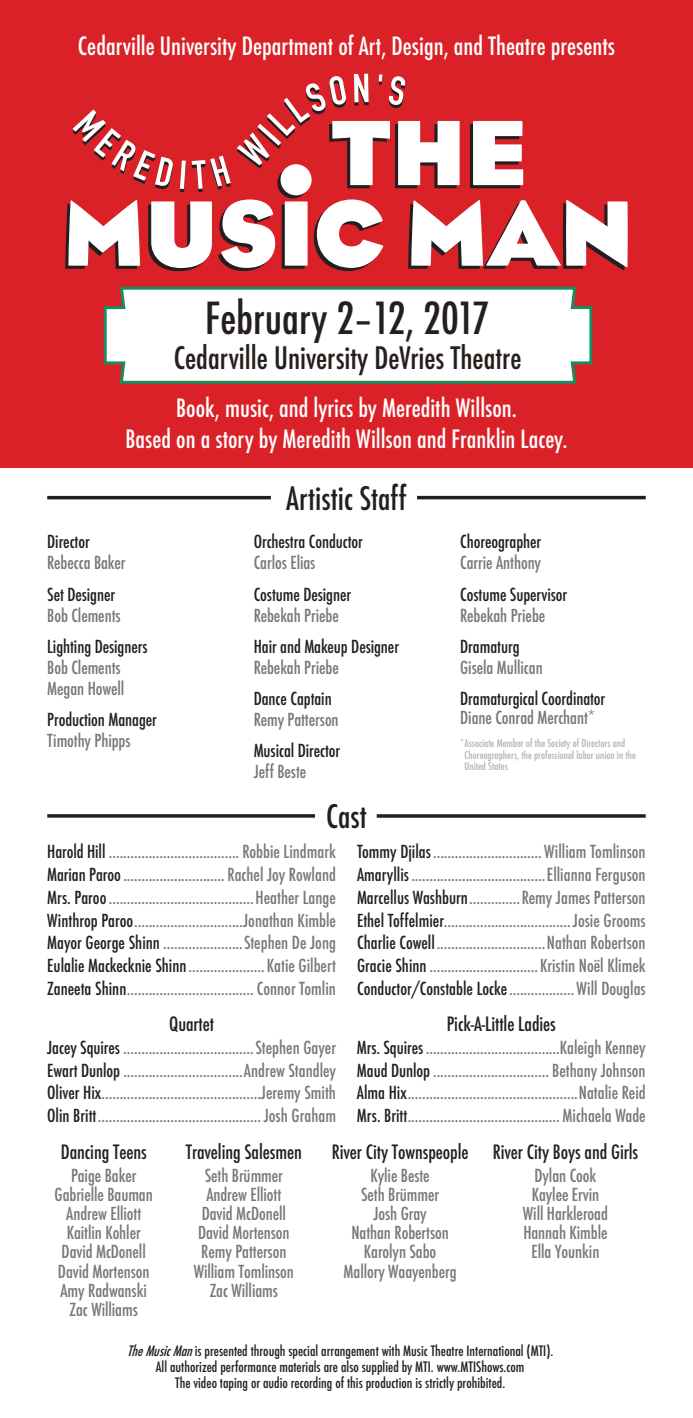
<style>
.page{position:relative;width:693px;height:1418px;background:#fff}
.page>*{position:absolute;margin:0;border:0;box-sizing:border-box;transform-origin:0 0}
.t1{font:500 condensed 42.88px "Futura";color:#231f20}
.Category{font:500 condensed 31.5px "Futura";color:#231f20}
.t2{font:500 condensed 30.1px "Futura";color:#231f20}
.Name{font:500 condensed 24.5px "Futura";color:#fff}
.Name-2{font:500 condensed 19.25px "Futura";letter-spacing:-.005em;color:#231f20}
.Name-3{font:500 condensed 17.5px "Futura";letter-spacing:-.005em;color:#76787b}
.t3{font:500 condensed 17.5px "Futura";letter-spacing:-.005em;color:#231f20}
.Name-4{font:500 condensed 14px "Futura";color:#231f20}
.Subtext{font:500 condensed 10.5px "Futura";color:#b2b3b7}
.s1{color:#231f20}
.s2{font-style:italic}
</style>
<div class="page">
<hr style="left:377px;top:814px;width:269px;height:3px;background:#231f20">
<hr style="left:47px;top:814px;width:268px;height:3px;background:#231f20">
<hr style="left:47px;top:496px;width:224px;height:3px;background:#231f20">
<hr style="left:417px;top:496px;width:229px;height:3px;background:#231f20">
<div style="left:0;top:0;width:693px;height:467px;background:#db2128"></div>
<svg style="left:282px;top:204px;width:22px;height:65px"></svg>
<svg style="left:277px;top:167px;width:31px;height:31px"></svg>
<svg style="left:65px;top:199px;width:75px;height:70px"></svg>
<svg style="left:148px;top:201px;width:64px;height:70px"></svg>
<svg style="left:218px;top:199px;width:57px;height:72px"></svg>
<div style="left:285px;top:201px;width:23px;height:65px;background:#fff"></div>
<svg style="left:314px;top:199px;width:69px;height:72px"></svg>
<svg style="left:408px;top:199px;width:220px;height:72px"></svg>
<svg style="left:470px;top:121px;width:53px;height:67px;background:#ddcacb"></svg>
<svg style="left:73px;top:109px;width:100px;height:80px"></svg>
<svg style="left:180px;top:160px;width:6px;height:32px"></svg>
<svg style="left:192px;top:156px;width:39px;height:36px"></svg>
<svg style="left:237px;top:74px;width:223px;height:114px"></svg>
<div style="left:281px;top:164px;width:31px;height:31px;background:#fff;border-radius:50%"></div>
<svg style="left:103px;top:286px;width:490px;height:98px;background:#d5d8d0"></svg>
<div style="left:175px;top:298px;width:347px;height:77px;background:#ca964d;opacity:.2"></div>
<p class="Name" style="left:78px;top:30px;width:539px">Cedarville University Department of Art, Design, and Theatre presents</p>
<p class="t1" style="left:205px;top:291px;width:286px">February 2–12, 2017</p>
<p class="t2" style="left:174px;top:338px;width:349px">Cedarville University DeVries Theatre</p>
<p class="Name" style="left:176px;top:392px;width:342px">Book, music, and lyrics by Meredith Willson.</p>
<p class="Name" style="left:125px;top:423px;width:444px">Based on a story by Meredith Willson and Franklin Lacey.</p>
<p class="t3" style="left:47px;top:531px;width:44px">Director</p>
<p class="Name-3" style="left:47px;top:552px;width:80px">Rebecca Baker</p>
<p class="t3" style="left:47px;top:583px;width:69px">Set Designer</p>
<p class="Name-3" style="left:47px;top:604px;width:75px">Bob Clements</p>
<p class="t3" style="left:47px;top:635px;width:102px">Lighting Designers</p>
<p class="Name-3" style="left:47px;top:656px;width:75px">Bob Clements</p>
<p class="Name-3" style="left:47px;top:677px;width:79px">Megan Howell</p>
<p class="t3" style="left:47px;top:708px;width:111px">Production Manager</p>
<p class="Name-3" style="left:47px;top:729px;width:85px">Timothy Phipps</p>
<p class="Category" style="left:286px;top:478px;width:122px">Artistic Staff</p>
<p class="t3" style="left:254px;top:531px;width:111px">Orchestra Conductor</p>
<p class="Name-3" style="left:254px;top:552px;width:63px">Carlos Elias</p>
<p class="t3" style="left:254px;top:583px;width:99px">Costume Designer</p>
<p class="Name-3" style="left:254px;top:604px;width:87px">Rebekah Priebe</p>
<p class="t3" style="left:254px;top:635px;width:147px">Hair and Makeup Designer</p>
<p class="Name-3" style="left:254px;top:656px;width:87px">Rebekah Priebe</p>
<p class="t3" style="left:254px;top:687px;width:80px">Dance Captain</p>
<p class="Name-3" style="left:254px;top:708px;width:86px">Remy Patterson</p>
<p class="t3" style="left:254px;top:739px;width:88px">Musical Director</p>
<p class="Name-3" style="left:254px;top:760px;width:54px">Jeff Beste</p>
<p class="t3" style="left:460px;top:531px;width:83px">Choreographer</p>
<p class="Name-3" style="left:460px;top:552px;width:82px">Carrie Anthony</p>
<p class="t3" style="left:460px;top:583px;width:109px">Costume Supervisor</p>
<p class="Name-3" style="left:460px;top:604px;width:87px">Rebekah Priebe</p>
<p class="t3" style="left:460px;top:635px;width:61px">Dramaturg</p>
<p class="Name-3" style="left:460px;top:656px;width:84px">Gisela Mullican</p>
<p class="t3" style="left:460px;top:687px;width:147px">Dramaturgical Coordinator</p>
<p class="Name-3" style="left:460px;top:706px;width:136px">Diane Conrad Merchant*</p>
<p class="Subtext" style="left:460px;top:736px;width:167px">*Associate Member of the Society of Directors and</p>
<p class="Subtext" style="left:465px;top:748px;width:173px">Choreographers, the professional labor union in the</p>
<p class="Subtext" style="left:465px;top:759px;width:45px">United States</p>
<p class="Category" style="left:326px;top:796px;width:42px">Cast</p>
<p class="Name-3" style="left:47px;top:840px;width:290px"><span class="s1">Harold Hill</span> .................................... Robbie Lindmark</p>
<p class="Name-3" style="left:47px;top:863px;width:290px"><span class="s1">Marian Paroo</span>............................ Rachel Joy Rowland</p>
<p class="Name-3" style="left:47px;top:886px;width:290px"><span class="s1">Mrs. Paroo</span>........................................Heather Lange</p>
<p class="Name-3" style="left:47px;top:909px;width:290px"><span class="s1">Winthrop Paroo</span>..............................Jonathan Kimble</p>
<p class="Name-3" style="left:47px;top:931px;width:290px"><span class="s1">Mayor George Shinn</span> ......................Stephen De Jong</p>
<p class="Name-3" style="left:47px;top:954px;width:290px"><span class="s1">Eulalie Mackecknie Shinn</span> ..................... Katie Gilbert</p>
<p class="Name-3" style="left:47px;top:977px;width:290px"><span class="s1">Zaneeta Shinn</span>................................... Connor Tomlin</p>
<p class="Name-3" style="left:357px;top:840px;width:290px"><span class="s1">Tommy Djilas</span>..............................William Tomlinson</p>
<p class="Name-3" style="left:357px;top:863px;width:290px"><span class="s1">Amaryllis</span>.....................................Ellianna Ferguson</p>
<p class="Name-3" style="left:357px;top:886px;width:290px"><span class="s1">Marcellus Washburn</span>..............Remy James Patterson</p>
<p class="Name-3" style="left:357px;top:909px;width:290px"><span class="s1">Ethel Toffelmier</span>...................................Josie Grooms</p>
<p class="Name-3" style="left:357px;top:931px;width:290px"><span class="s1">Charlie Cowell</span>..............................Nathan Robertson</p>
<p class="Name-3" style="left:357px;top:954px;width:290px"><span class="s1">Gracie Shinn</span> .............................. Kristin Noël Klimek</p>
<p class="Name-3" style="left:357px;top:977px;width:290px"><span class="s1">Conductor/Constable Locke</span>..................Will Douglas</p>
<p class="Name-2" style="left:169px;top:1012px;width:46px">Quartet</p>
<p class="Name-3" style="left:47px;top:1036px;width:290px"><span class="s1">Jacey Squires</span> ....................................Stephen Gayer</p>
<p class="Name-3" style="left:47px;top:1059px;width:290px"><span class="s1">Ewart Dunlop</span> .................................Andrew Standley</p>
<p class="Name-3" style="left:47px;top:1081px;width:290px"><span class="s1">Oliver Hix</span>............................................Jeremy Smith</p>
<p class="Name-3" style="left:47px;top:1104px;width:290px"><span class="s1">Olin Britt</span>............................................. Josh Graham</p>
<p class="Name-2" style="left:447px;top:1012px;width:111px">Pick-A-Little Ladies</p>
<p class="Name-3" style="left:357px;top:1036px;width:290px"><span class="s1">Mrs. Squires</span>.....................................Kaleigh Kenney</p>
<p class="Name-3" style="left:357px;top:1059px;width:290px"><span class="s1">Maud Dunlop</span> ................................ Bethany Johnson</p>
<p class="Name-3" style="left:357px;top:1081px;width:290px"><span class="s1">Alma Hix</span>...............................................Natalie Reid</p>
<p class="Name-3" style="left:357px;top:1104px;width:290px"><span class="s1">Mrs. Britt</span>.......................................... Michaela Wade</p>
<p class="Name-2" style="left:61px;top:1139px;width:87px">Dancing Teens</p>
<p class="Name-3" style="left:71px;top:1164px;width:67px">Paige Baker</p>
<p class="Name-3" style="left:55px;top:1183px;width:100px">Gabrielle Bauman</p>
<p class="Name-3" style="left:66px;top:1202px;width:76px">Andrew Elliott</p>
<p class="Name-3" style="left:67px;top:1221px;width:75px">Kaitlin Kohler</p>
<p class="Name-3" style="left:62px;top:1240px;width:86px">David McDonell</p>
<p class="Name-3" style="left:58px;top:1260px;width:93px">David Mortenson</p>
<p class="Name-3" style="left:61px;top:1279px;width:88px">Amy Radwanski</p>
<p class="Name-3" style="left:70px;top:1298px;width:70px">Zac Williams</p>
<p class="Name-2" style="left:186px;top:1139px;width:118px">Traveling Salesmen</p>
<p class="Name-3" style="left:205px;top:1164px;width:80px">Seth Brümmer</p>
<p class="Name-3" style="left:206px;top:1183px;width:76px">Andrew Elliott</p>
<p class="Name-3" style="left:202px;top:1202px;width:86px">David McDonell</p>
<p class="Name-3" style="left:198px;top:1221px;width:93px">David Mortenson</p>
<p class="Name-3" style="left:201px;top:1240px;width:87px">Remy Patterson</p>
<p class="Name-3" style="left:194px;top:1260px;width:102px">William Tomlinson</p>
<p class="Name-3" style="left:210px;top:1279px;width:70px">Zac Williams</p>
<p class="Name-2" style="left:332px;top:1139px;width:138px">River City Townspeople</p>
<p class="Name-3" style="left:371px;top:1164px;width:61px">Kylie Beste</p>
<p class="Name-3" style="left:361px;top:1183px;width:80px">Seth Brümmer</p>
<p class="Name-3" style="left:374px;top:1202px;width:55px">Josh Gray</p>
<p class="Name-3" style="left:351px;top:1221px;width:99px">Nathan Robertson</p>
<p class="Name-3" style="left:364px;top:1240px;width:74px">Karolyn Sabo</p>
<p class="Name-3" style="left:344px;top:1260px;width:114px">Mallory Waayenberg</p>
<p class="Name-2" style="left:493px;top:1139px;width:147px">River City Boys and Girls</p>
<p class="Name-3" style="left:535px;top:1164px;width:63px">Dylan Cook</p>
<p class="Name-3" style="left:532px;top:1183px;width:69px">Kaylee Ervin</p>
<p class="Name-3" style="left:523px;top:1202px;width:87px">Will Harkleroad</p>
<p class="Name-3" style="left:523px;top:1221px;width:86px">Hannah Kimble</p>
<p class="Name-3" style="left:531px;top:1240px;width:69px">Ella Younkin</p>
<p class="Name-4" style="left:127px;top:1341px;width:428px"><span class="s2">TheMusicMan</span>is presented through special arrangement with Music Theatre International (MTI).</p>
<p class="Name-4" style="left:156px;top:1357px;width:370px">All authorized performance materials are also supplied by MTI. www.MTIShows.com</p>
<p class="Name-4" style="left:175px;top:1373px;width:332px">The video taping or audio recording of this production is strictly prohibited.</p>
</div>
